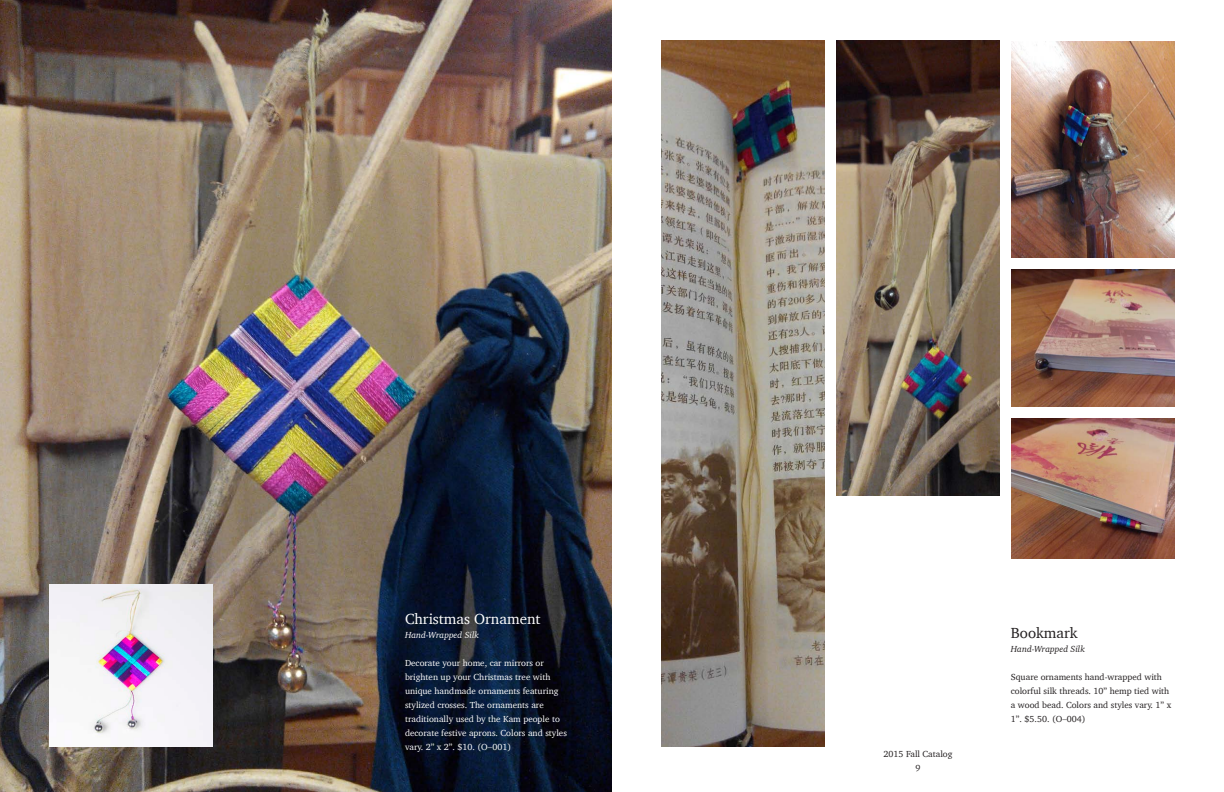
<style>
.page{position:relative;width:1224px;height:792px;background:#fff}
.page>*{position:absolute;margin:0;border:0;box-sizing:border-box;transform-origin:0 0}
.body_copy{font:15px "Charter";color:#fff}
.body_copy-2{font:15px "Charter";color:#231f20}
.body_copy-3{font:9px/14px "Charter";color:#fff}
.body_copy-4{font:9px/14px "Charter";color:#231f20;text-align:center}
.body_copy-5{font:italic 9px "Charter";color:#231f20}
.body_copy-6{font:italic 9px "Charter";color:#fff}
</style>
<div class="page">
<img style="left:662px;top:40px;width:162px;height:707px">
<img style="left:0;top:0;width:612px;height:792px">
<img style="left:1012px;top:419px;width:162px;height:139px">
<img style="left:1012px;top:270px;width:162px;height:136px">
<img style="left:836px;top:40px;width:163px;height:456px">
<img style="left:1012px;top:41px;width:162px;height:216px">
<img style="left:50px;top:584px;width:162px;height:163px">
<p class="body_copy" style="left:405px;top:606px;width:137px">Christmas Ornament</p>
<p class="body_copy-6" style="left:405px;top:627px;width:76px">Hand-Wrapped Silk</p>
<p class="body_copy-3" style="left:405px;top:656px;width:163px">Decorate your home, car mirrors or brighten up your Christmas tree with unique handmade ornaments featuring stylized crosses. The ornaments are traditionally used by the Kam people to decorate festive aprons. Colors and styles vary. 2” x 2”. $10. (O–001)</p>
<p class="body_copy-4" style="left:883px;top:747px;width:70px">2015 Fall Catalog<br>9</p>
<p class="body_copy-2" style="left:1011px;top:620px;width:68px">Bookmark</p>
<p class="body_copy-5" style="left:1011px;top:641px;width:76px">Hand-Wrapped Silk</p>
<p class="body_copy-4" style="left:1011px;top:670px;width:162px;text-align:left">Square ornaments hand-wrapped with colorful silk threads. 10” hemp tied with a wood bead. Colors and styles vary. 1” x 1”. $5.50. (O–004)</p>
</div>
